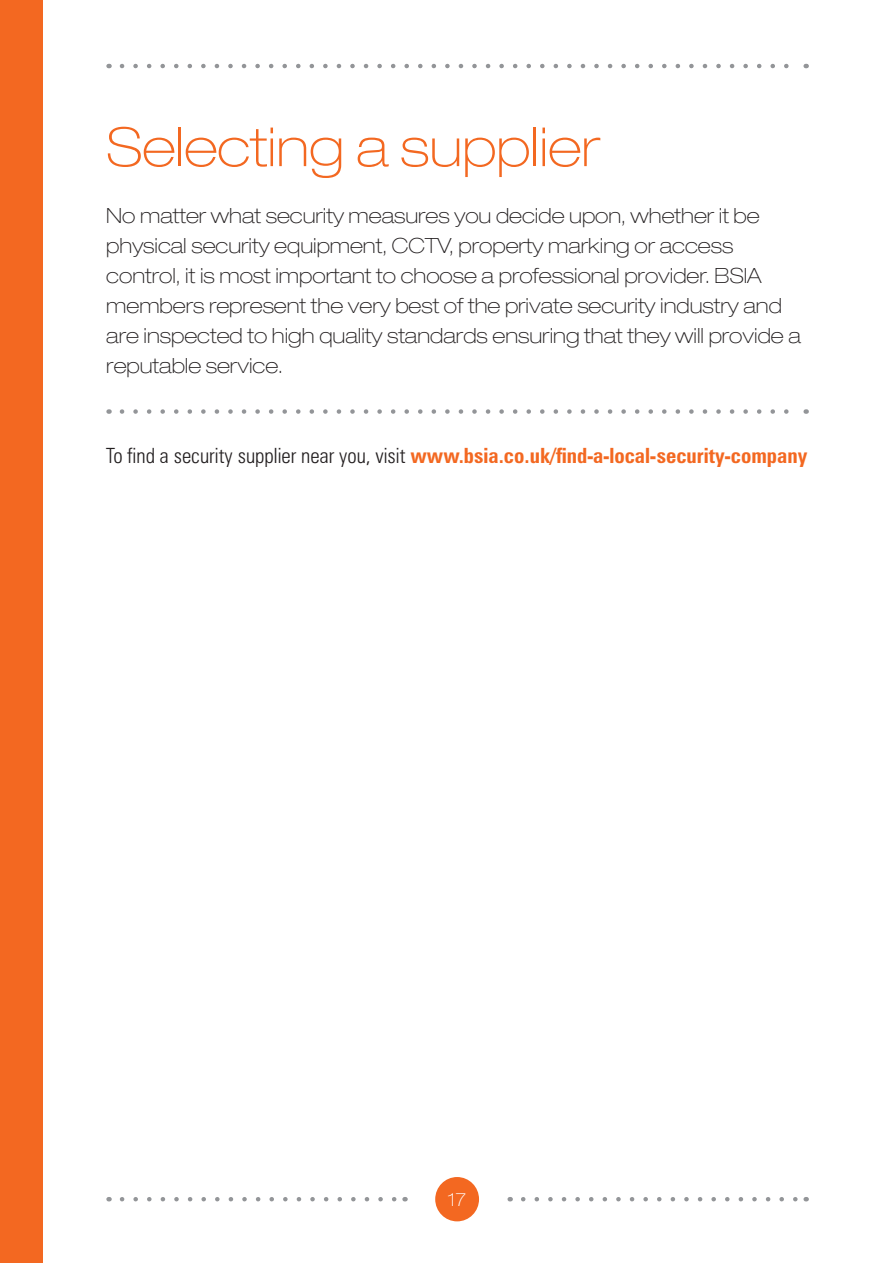
<style>
.page{position:relative;width:893px;height:1263px;background:#fff}
.page>*{position:absolute;margin:0;border:0;box-sizing:border-box;transform-origin:0 0}
.titles{font:100 expanded 54px "Helvetica Neue LT Std";color:#f36821}
.body_copy{font:100 expanded 21px/30px "Helvetica Neue LT Std";color:#231f20}
.body_copy-2{font:700 condensed 21px "Zurich BT";color:#f36821}
.t1{font:100 expanded 18px "Helvetica Neue LT Std";color:#fff}
.s1{font-weight:300;color:#231f20}
</style>
<div class="page">
<div style="left:435px;top:1177px;width:44px;height:44px;background:#f36821;border-radius:50%"></div>
<svg style="left:122px;top:1197px;width:275px;height:4px"></svg>
<div style="left:0;top:0;width:43px;height:1263px;background:#f36821"></div>
<svg style="left:523px;top:1197px;width:275px;height:4px"></svg>
<svg style="left:122px;top:64px;width:667px;height:4px"></svg>
<svg style="left:122px;top:409px;width:667px;height:5px"></svg>
<p class="titles" style="left:106px;top:115px;width:495px">Selecting a supplier</p>
<p class="body_copy" style="left:106px;top:200px;width:696px">No matter what security measures you decide upon, whether it be physical security equipment, CCTV, property marking or access control, it is most important to choose a professional provider. BSIA members represent the very best of the private security industry and are inspected to high quality standards ensuring that they will provide a reputable service.</p>
<p class="body_copy-2" style="left:106px;top:443px;width:702px"><span class="s1">To find a security supplier near you, visit</span> www.bsia.co.uk/find-a-local-security-company</p>
<p class="t1" style="left:448px;top:1188px;width:20px">17</p>
</div>
